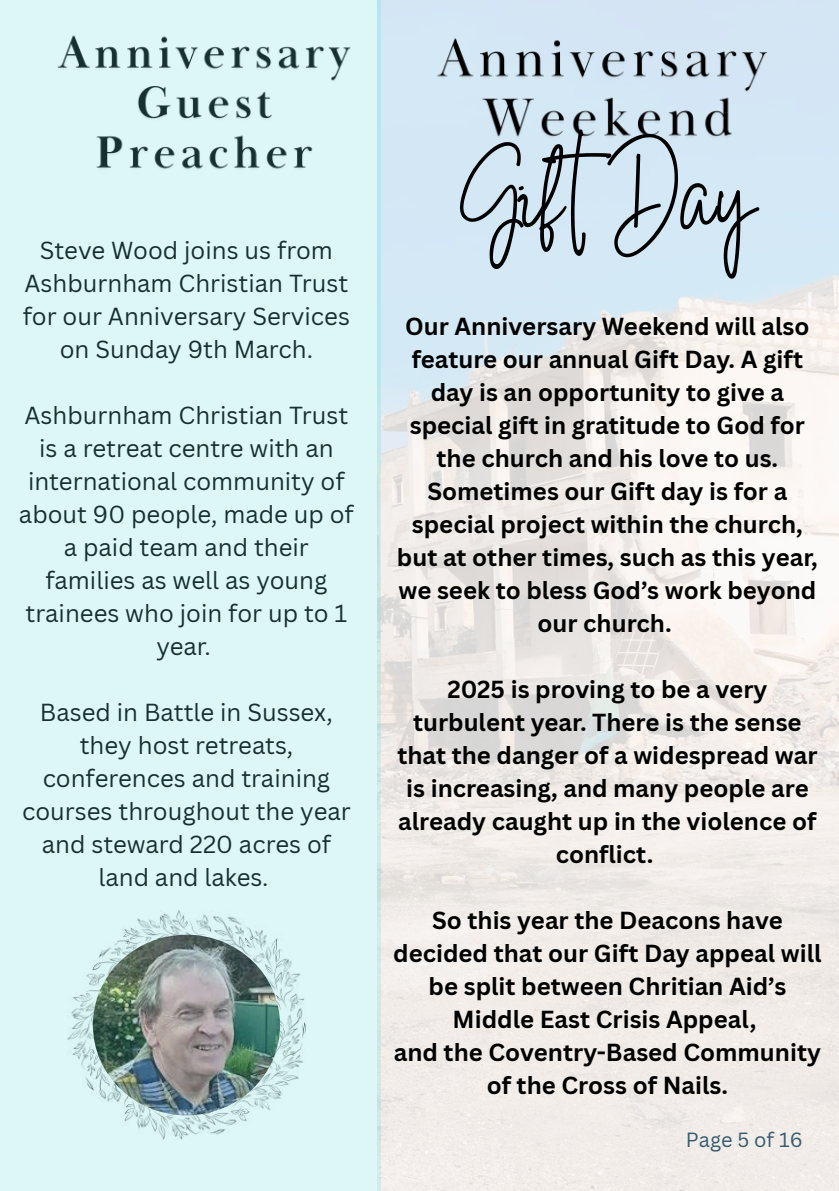
<style>
.page{position:relative;width:839px;height:1191px;background:#fff}
.page>*{position:absolute;margin:0;border:0;box-sizing:border-box;transform-origin:0 0}
.t1{font:84px "White Star";color:#000}
.t2{font:700 24px/33px "Canva Sans";color:#000;text-align:center}
.t3{font:24px/33px "Canva Sans";color:#000;text-align:center}
.t4{font:20px "Canva Sans";color:#365b6d}
</style>
<div class="page">
<img style="left:380px;top:0;width:458px;height:1191px">
<svg style="left:0;top:0;width:380px;height:1191px;background:#d3edeb"></svg>
<img style="left:431px;top:24px;width:360px;height:131px">
<p class="t3" style="left:23px;top:233px;width:328px">Steve Wood joins us from<br>Ashburnham Christian Trust for our Anniversary Services on Sunday 9th March.</p>
<p class="t3" style="left:19px;top:398px;width:336px">Ashburnham Christian Trust is a retreat centre with an international community of about 90 people, made up of a paid team and their families as well as young trainees who join for up to 1 year.</p>
<p class="t3" style="left:22px;top:695px;width:330px">Based in Battle in Sussex, they host retreats, conferences and training courses throughout the year and steward 220 acres of land and lakes.</p>
<h1 class="t1" style="left:457px;top:175px;width:302px">GiftDay</h1>
<p class="t2" style="left:397px;top:310px;width:422px">Our Anniversary Weekend will also feature our annual Gift Day. A gift day is an opportunity to give a special gift in gratitude to God for the church and his love to us.<br>Sometimes our Gift day is for a special project within the church, but at other times, such as this year, we seek to bless God’s work beyond our church.</p>
<p class="t2" style="left:397px;top:673px;width:421px">2025 is proving to be a very turbulent year. There is the sense that the danger of a widespread war is increasing, and many people are already caught up in the violence of conflict.</p>
<p class="t2" style="left:393px;top:904px;width:430px">So this year the Deacons have decided that our Gift Day appeal will be split between Chritian Aid’s<br>Middle East Crisis Appeal,<br>and the Coventry-Based Community of the Cross of Nails.</p>
<p class="t4" style="left:686px;top:1125px;width:118px">Page 5 of 16</p>
</div>
